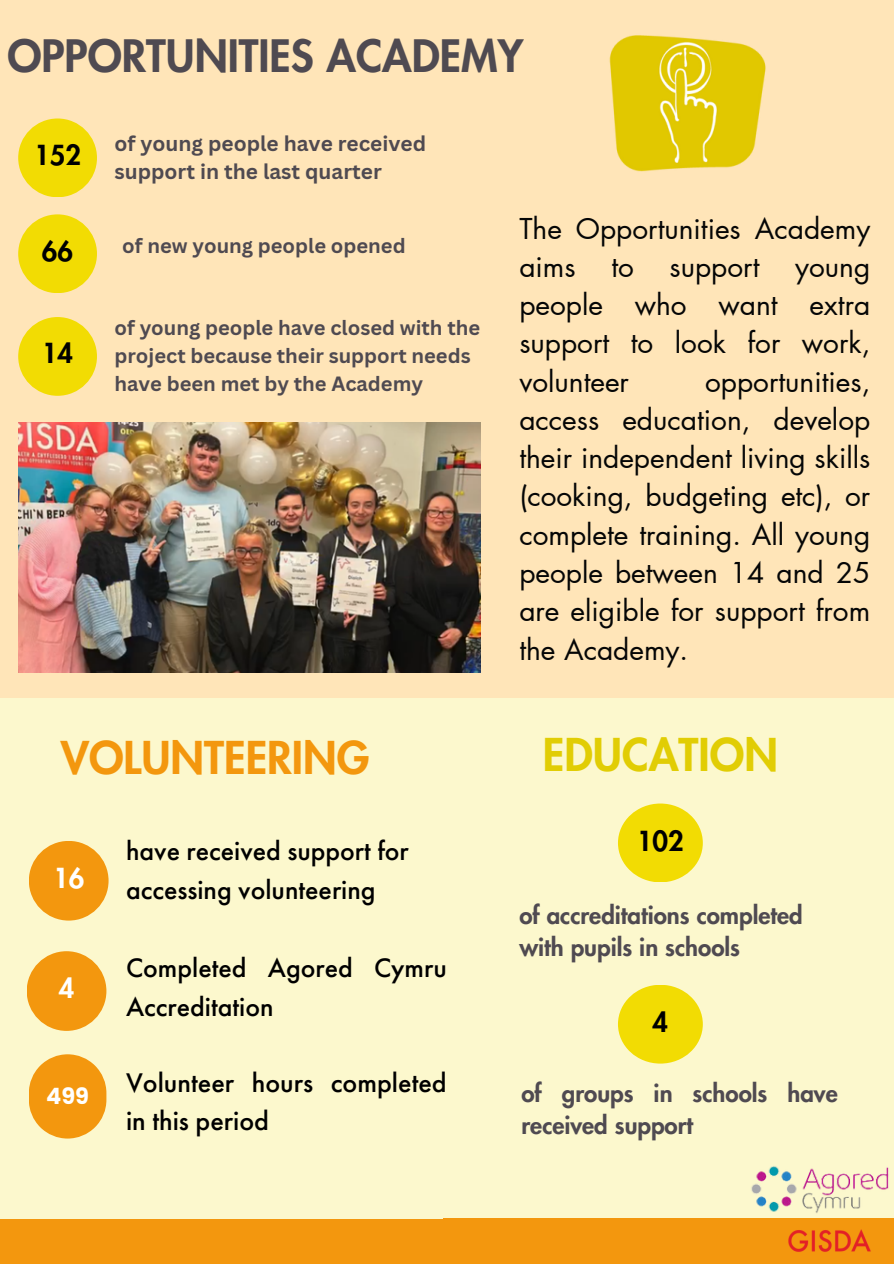
<style>
.page{position:relative;width:894px;height:1264px;background:#fff}
.page>*{position:absolute;margin:0;border:0;box-sizing:border-box;transform-origin:0 0}
.t1{font:800 44.25px "Futura LT Pro";color:#f3970e}
.t2{font:800 44.25px "Futura LT Pro";color:#e1cd04}
.t3{font:800 43.65px "Futura LT Pro";color:#4f4a51}
.t4{font:28.05px/38.2px "Futura LT Pro";color:#050606;text-align:justify}
.t5{font:500 28.05px/38.2px "Futura PT";color:#000}
.t6{font:500 27.75px/38.8px "Futura PT";color:#000}
.t7{font:800 27px "Futura LT Pro";color:#000}
.t8{font:800 27px "Futura LT Pro";color:#fff}
.t9{font:800 24px/32.7px "Futura LT Pro";color:#4f4a51}
.t10{font:700 22.5px "Poppins";color:#fff}
.t11{font:700 20.85px/28.2px "Canva Sans";color:#4f4a51}
.t12{font:700 20.1px/28.2px "Canva Sans";color:#4f4a51}
</style>
<div class="page">
<div style="left:0;top:0;width:893px;height:1263px;background:#ffe5b8"></div>
<div style="left:0;top:1218px;width:893px;height:45px;background:#f3970e"></div>
<div style="left:18px;top:118px;width:79px;height:79px;background:#f2dc03;border-radius:50%"></div>
<div style="left:18px;top:214px;width:79px;height:79px;background:#f2dc03;border-radius:50%"></div>
<div style="left:18px;top:317px;width:79px;height:79px;background:#f2dc03;border-radius:50%"></div>
<div style="left:0;top:698px;width:443px;height:520px;background:#fcf8cd"></div>
<div style="left:442px;top:698px;width:451px;height:520px;background:#fcf8cd"></div>
<div style="left:29px;top:840px;width:79px;height:80px;background:#f3970e;border-radius:50%"></div>
<div style="left:27px;top:951px;width:79px;height:79px;background:#f3970e;border-radius:50%"></div>
<svg style="left:29px;top:1054px;width:77px;height:84px"></svg>
<div style="left:617px;top:803px;width:85px;height:79px;background:#f2dc03;border-radius:50%"></div>
<div style="left:617px;top:984px;width:85px;height:79px;background:#f2dc03;border-radius:50%"></div>
<img style="left:751px;top:1166px;width:138px;height:86px">
<img style="left:609px;top:35px;width:157px;height:137px">
<img style="left:18px;top:423px;width:462px;height:249px">
<h2 class="t3" style="left:7px;top:36px;width:517px">OPPORTUNITIES ACADEMY</h2>
<h1 class="t7" style="left:34px;top:142px;width:48px">152</h1>
<h2 class="t7" style="left:42px;top:238px;width:33px">66</h2>
<p class="t7" style="left:42px;top:341px;width:33px">14</p>
<p class="t11" style="left:114px;top:128px;width:313px">of young people have received support in the last quarter</p>
<h4 class="t12" style="left:122px;top:231px;width:285px">of new young people opened</h4>
<h2 class="t12" style="left:114px;top:312px;width:367px">of young people have closed with the project because their support needs have been met by the Academy</h2>
<p class="t1" style="left:61px;top:737px;width:310px">VOLUNTEERING</p>
<p class="t8" style="left:53px;top:865px;width:33px">16</p>
<p class="t8" style="left:59px;top:976px;width:17px">4</p>
<p class="t10" style="left:46px;top:1080px;width:44px">499</p>
<p class="t6" style="left:126px;top:831px;width:284px">have received support for accessing volunteering</p>
<h4 class="t6" style="left:126px;top:947px;width:322px">Completed Agored Cymru<br>Accreditation</h4>
<h1 class="t5" style="left:126px;top:1063px;width:322px">Volunteer hours completed in this period</h1>
<p class="t4" style="left:519px;top:210px;width:352px">The Opportunities Academy aims</p>
<p class="t4" style="left:611px;top:248px;width:24px">to</p>
<p class="t4" style="left:669px;top:248px;width:91px">support</p>
<p class="t4" style="left:519px;top:248px;width:352px;text-indent:276px">young people who want extra support to look for work, volunteer</p>
<p class="t4" style="left:519px;top:363px;width:352px;text-indent:186px">opportunities, access education, develop their independent living skills (cooking, budgeting etc), or complete training. All young people between 14 and 25 are eligible for support from the Academy.</p>
<h4 class="t2" style="left:542px;top:734px;width:236px">EDUCATION</h4>
<p class="t7" style="left:636px;top:828px;width:48px">102</p>
<h1 class="t9" style="left:519px;top:899px;width:285px">of accreditations completed with pupils in schools</h1>
<h3 class="t7" style="left:652px;top:1009px;width:17px">4</h3>
<h2 class="t9" style="left:521px;top:1077px;width:317px">of groups in schools have received support</h2>
</div>
